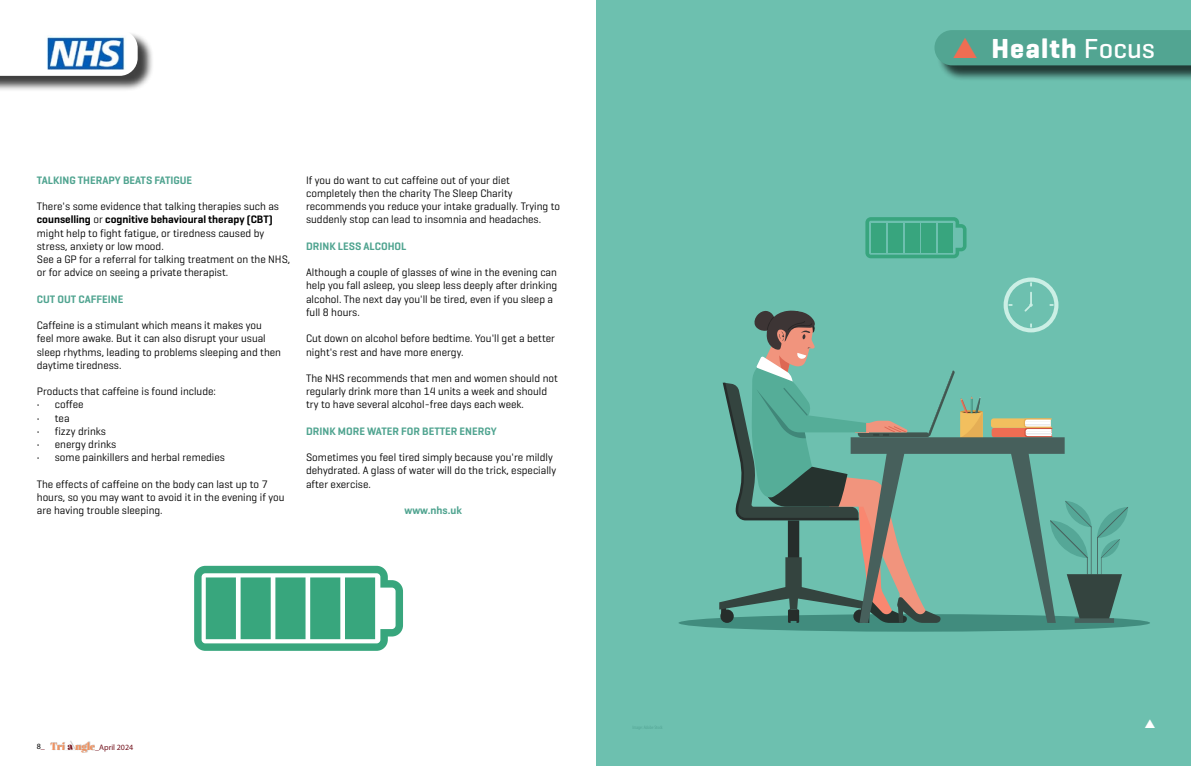
<style>
.page{position:relative;width:1191px;height:766px;background:#fff}
.page>*{position:absolute;margin:0;border:0;box-sizing:border-box;transform-origin:0 0}
.t1{font:700 28px "Geogrotesque";letter-spacing:.04em;color:#fff}
.t2{font:11px/13.2px "Geogrotesque";color:#000}
.t3{font:600 11px "Geogrotesque";color:#50a490}
.t4{font:10.2px "Abril Fatface";letter-spacing:-.01em;color:#f2915e}
.t5{font:8px "Myriad Pro";color:#72121d}
.t6{font:8px "Myriad Pro";color:#000}
.s1{font-weight:600}
.s2{color:#72121d}
.s3{font-weight:500}
</style>
<div class="page">
<div style="left:596px;top:0;width:595px;height:765px;background:#6dc0af"></div>
<div style="left:0;top:32px;width:154px;height:60px;background:#000;opacity:.75"></div>
<svg style="left:0;top:32px;width:138px;height:44px"></svg>
<img style="left:37px;top:36px;width:90px;height:34px">
<div style="left:937px;top:32px;width:254px;height:50px;background:#000;opacity:.75"></div>
<svg style="left:865px;top:217px;width:101px;height:41px"></svg>
<div style="left:871px;top:223px;width:14px;height:29px;background:#38a57e"></div>
<div style="left:888px;top:223px;width:14px;height:29px;background:#38a57e"></div>
<div style="left:904px;top:223px;width:15px;height:29px;background:#38a57e"></div>
<div style="left:921px;top:223px;width:15px;height:29px;background:#38a57e"></div>
<div style="left:938px;top:223px;width:15px;height:29px;background:#38a57e"></div>
<div style="left:678px;top:614px;width:472px;height:17px;background:#418c7e;border-radius:50%"></div>
<svg style="left:1003px;top:277px;width:55px;height:55px"></svg>
<svg style="left:719px;top:282px;width:409px;height:340px"></svg>
<svg style="left:194px;top:565px;width:209px;height:85px"></svg>
<div style="left:51px;top:740px;width:44px;height:12px;background:#000;opacity:.26"></div>
<div style="left:934px;top:30px;width:257px;height:35px;background:#52a592"></div>
<svg style="left:65px;top:740px;width:10px;height:9px"></svg>
<p class="t3" style="left:37px;top:173px;width:157px">TALKING THERAPY BEATS FATIGUE</p>
<p class="t2" style="left:37px;top:199px;width:255px">There's some evidence that talking therapies such as <span class="s1">counselling</span> or <span class="s1">cognitive behavioural therapy (CBT) </span>might help to fight fatigue, or tiredness caused by stress, anxiety or low mood.<br>See a GP for a referral for talking treatment on the NHS, or for advice on seeing a private therapist.</p>
<p class="t3" style="left:37px;top:292px;width:88px">CUT OUT CAFFEINE</p>
<p class="t2" style="left:37px;top:318px;width:246px">Caffeine is a stimulant which means it makes you feel more awake. But it can also disrupt your usual sleep rhythms, leading to problems sleeping and then daytime tiredness.</p>
<p class="t2" style="left:37px;top:384px;width:181px">Products that caffeine is found include:</p>
<p class="t2" style="left:37px;top:397px;width:48px">• coffee</p>
<p class="t2" style="left:37px;top:411px;width:34px">• tea</p>
<p class="t2" style="left:37px;top:424px;width:71px">• fizzy drinks</p>
<p class="t2" style="left:37px;top:437px;width:81px">• energy drinks</p>
<p class="t2" style="left:37px;top:450px;width:190px">• some painkillers and herbal remedies</p>
<p class="t2" style="left:37px;top:477px;width:249px">The effects of caffeine on the body can last up to 7 hours, so you may want to avoid it in the evening if you are having trouble sleeping.</p>
<p class="t2" style="left:306px;top:173px;width:255px">If you do want to cut caffeine out of your diet completely then the charity The Sleep Charity recommends you reduce your intake gradually. Trying to suddenly stop can lead to insomnia and headaches.</p>
<p class="t3" style="left:306px;top:239px;width:102px">DRINK LESS ALCOHOL</p>
<p class="t2" style="left:306px;top:265px;width:253px">Although a couple of glasses of wine in the evening can help you fall asleep, you sleep less deeply after drinking alcohol. The next day you'll be tired, even if you sleep a full 8 hours.</p>
<p class="t2" style="left:306px;top:331px;width:250px">Cut down on alcohol before bedtime. You'll get a better night's rest and have more energy.</p>
<p class="t2" style="left:306px;top:371px;width:253px">The NHS recommends that men and women should not regularly drink more than 14 units a week and should try to have several alcohol-free days each week.</p>
<p class="t3" style="left:306px;top:424px;width:192px">DRINK MORE WATER FOR BETTER ENERGY</p>
<p class="t2" style="left:306px;top:450px;width:251px">Sometimes you feel tired simply because you're mildly dehydrated. A glass of water will do the trick, especially after exercise.</p>
<p class="t3" style="left:404px;top:503px;width:59px">www.nhs.uk</p>
<p class="t4" style="left:50px;top:738px;width:16px">Tri</p>
<p class="t4" style="left:75px;top:738px;width:21px">ngle</p>
<p class="t6" style="left:37px;top:741px;width:10px">8<span class="s2">_</span></p>
<p class="t5" style="left:95px;top:742px;width:39px">_April 2024</p>
<h1 class="t1" style="left:991px;top:31px;width:165px">Health <span class="s3">Focus</span></h1>
</div>
